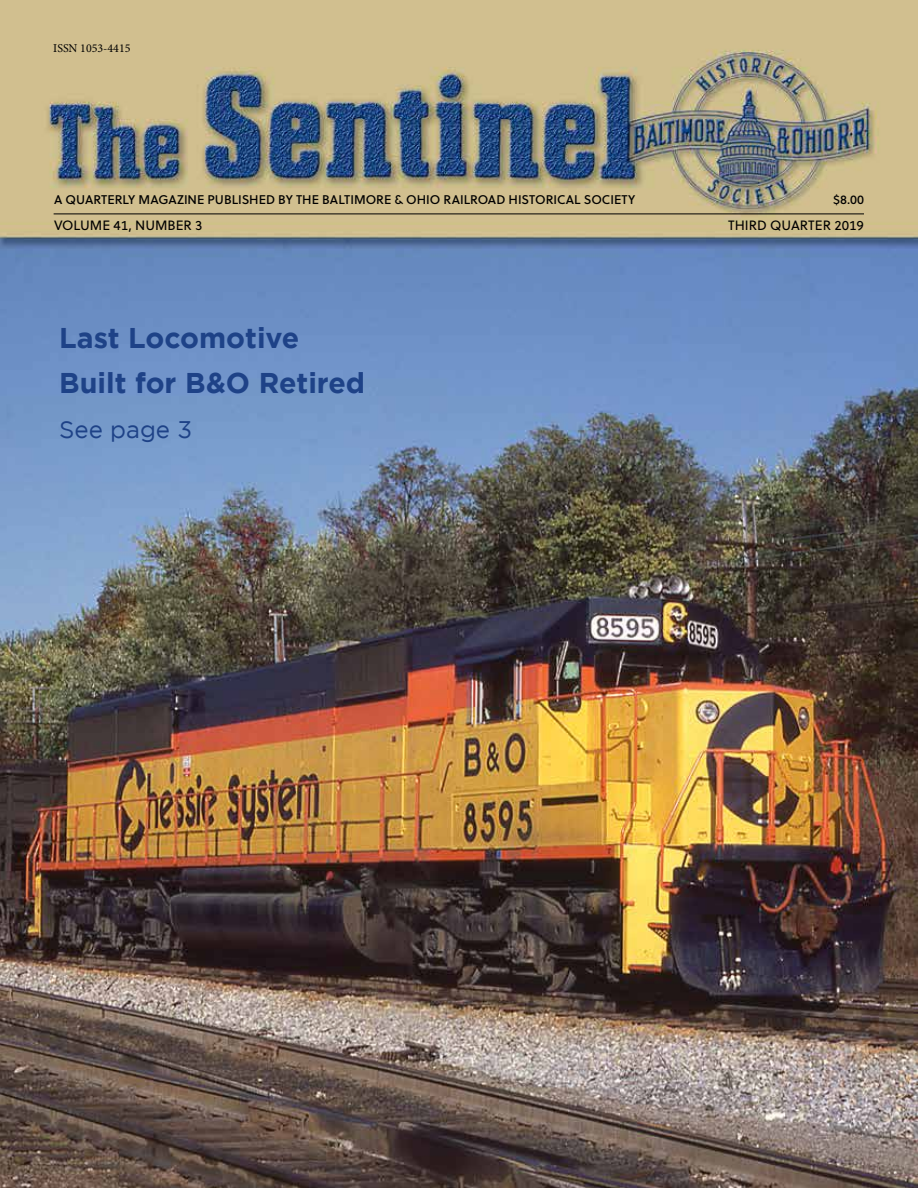
<style>
.page{position:relative;width:918px;height:1188px;background:#fff}
.page>*{position:absolute;margin:0;border:0;box-sizing:border-box;transform-origin:0 0}
.t1{font:700 28.5px/45px "Gotham";color:#1e4287}
.t2{font:24px "Gotham";color:#1e4287}
.t3{font:13.5px "Soleil";color:#000}
.t4{font:12.6px "Soleil Bk";color:#000}
.t5{font:12px "Minion Pro";color:#000}
</style>
<div class="page">
<img style="left:0;top:0;width:918px;height:1188px">
<hr style="left:54px;top:214px;width:810px;height:1px;background:#000">
<p class="t5" style="left:53px;top:40px;width:79px">ISSN 1053-4415</p>
<p class="t4" style="left:54px;top:190px;width:583px">A QUARTERLY MAGAZINE PUBLISHED BY THE BALTIMORE &amp; OHIO RAILROAD HISTORICAL SOCIETY</p>
<p class="t4" style="left:833px;top:190px;width:32px">$8.00</p>
<p class="t3" style="left:54px;top:215px;width:150px">VOLUME 41, NUMBER 3</p>
<p class="t3" style="left:728px;top:215px;width:137px">THIRD QUARTER 2019</p>
<h1 class="t1" style="left:59px;top:315px;width:307px">Last Locomotive<br>Built for B&amp;O Retired</h1>
<h2 class="t2" style="left:59px;top:417px;width:134px">See page 3</h2>
</div>
